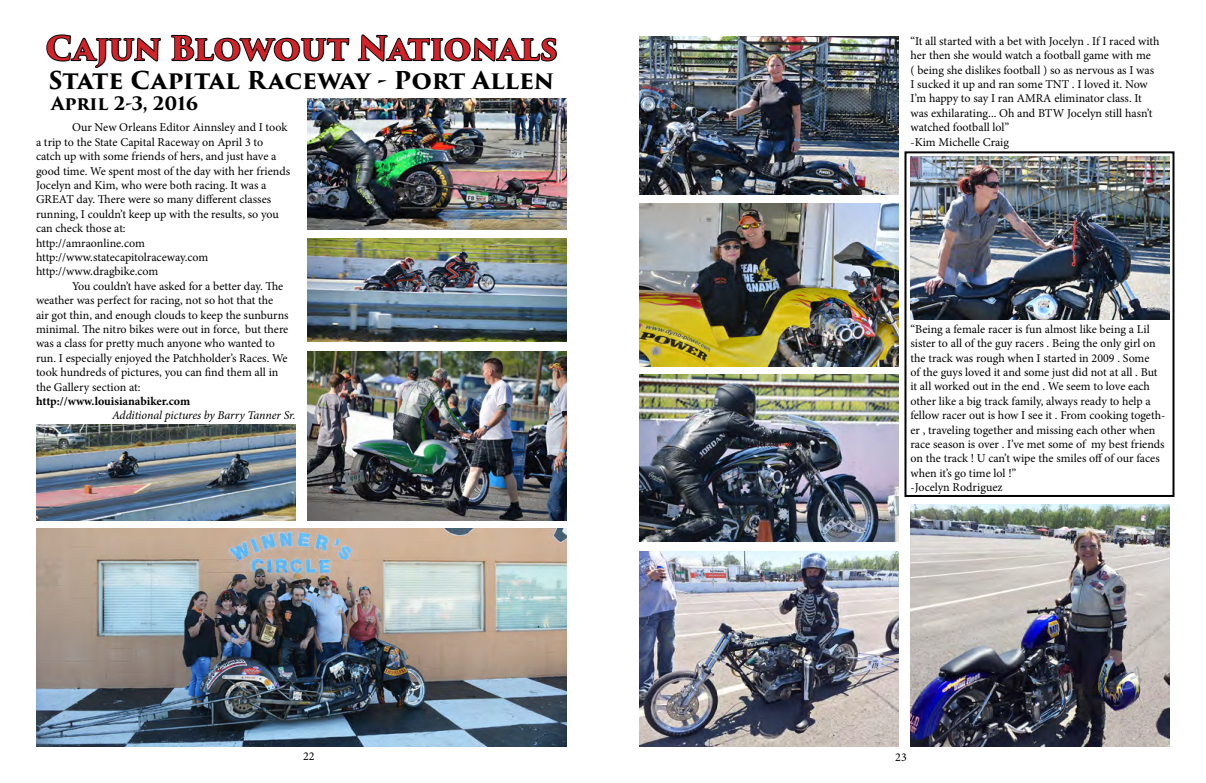
<style>
.page{position:relative;width:1206px;height:783px;background:#fff}
.page>*{position:absolute;margin:0;border:0;box-sizing:border-box;transform-origin:0 0}
.t1{font:700 32px "Trajan Pro 3";color:#d2232a}
.t2{font:700 24px "Trajan Pro 3";letter-spacing:-.01em;color:#000}
.t3{font:700 18px "Trajan Pro 3";letter-spacing:-.005em;color:#000}
.t4{font:12px/14.4px "Minion Pro";color:#000}
.t5{font:italic 12px "Minion Pro";letter-spacing:-.01em;color:#000}
.t6{font:700 12px "Minion Pro";color:#000}
</style>
<div class="page">
<svg style="left:46px;top:34px;width:116px;height:34px"></svg>
<svg style="left:171px;top:34px;width:179px;height:28px"></svg>
<svg style="left:357px;top:34px;width:200px;height:28px"></svg>
<img style="left:639px;top:36px;width:259px;height:159px">
<img style="left:639px;top:203px;width:259px;height:163px">
<img style="left:639px;top:375px;width:259px;height:167px">
<img style="left:639px;top:551px;width:259px;height:196px">
<img style="left:308px;top:98px;width:259px;height:131px">
<img style="left:910px;top:504px;width:260px;height:243px">
<img style="left:910px;top:157px;width:260px;height:163px">
<div style="left:904px;top:151px;width:270px;height:346px;border:2px solid #000"></div>
<img style="left:36px;top:529px;width:531px;height:218px">
<img style="left:36px;top:425px;width:260px;height:95px">
<img style="left:308px;top:352px;width:259px;height:168px">
<img style="left:308px;top:238px;width:259px;height:104px">
<h1 class="t1" style="left:46px;top:25px;width:513px">Cajun Blowout Nationals</h1>
<h2 class="t2" style="left:49px;top:62px;width:507px">State Capital Raceway - Port Allen</h2>
<h3 class="t3" style="left:51px;top:90px;width:149px">April 2-3, 2016</h3>
<p class="t4" style="left:36px;top:120px;width:256px;text-indent:36px">Our New Orleans Editor Ainnsley and I took a trip to the State Capital Raceway on April 3 to catch up with some friends of hers, and just have a good time. We spent most of the day with her friends Jocelyn and Kim, who were both racing. It was a GREAT day. There were so many different classes running, I couldn’t keep up with the results, so you can check those at:<br>http://amraonline.com http://www.statecapitolraceway.com http://www.dragbike.com</p>
<p class="t4" style="left:36px;top:279px;width:254px;text-indent:36px">You couldn’t have asked for a better day. The weather was perfect for racing, not so hot that the air got thin, and enough clouds to keep the sunburns minimal. The nitro bikes were out in force, but there was a class for pretty much anyone who wanted to run. I especially enjoyed the Patchholder’s Races. We took hundreds of pictures, you can find them all in the Gallery section at:</p>
<p class="t6" style="left:36px;top:393px;width:156px">http://www.louisianabiker.com</p>
<p class="t5" style="left:112px;top:407px;width:185px">Additional pictures by Barry Tanner Sr.</p>
<p class="t4" style="left:910px;top:34px;width:251px">“It all started with a bet with Jocelyn . If I raced with her then she would watch a football game with me<br>( being she dislikes football ) so as nervous as I was I sucked it up and ran some TNT . I loved it. Now I’m happy to say I ran AMRA eliminator class. It was exhilarating... Oh and BTW Jocelyn still hasn’t watched football lol”<br>-Kim Michelle Craig</p>
<p class="t4" style="left:910px;top:322px;width:257px">“Being a female racer is fun almost like being a Lil sister to all of the guy racers . Being the only girl on the track was rough when I started in 2009 . Some<br>of the guys loved it and some just did not at all . But it all worked out in the end . We seem to love each other like a big track family, always ready to help a fellow racer out is how I see it . From cooking togeth&shy;er , traveling together and missing each other when race season is over . I’ve met some of my best friends on the track ! U can’t wipe the smiles off of our faces when it’s go time lol !”<br>-Jocelyn Rodriguez</p>
<p class="t4" style="left:303px;top:749px;width:13px">22</p>
<p class="t4" style="left:895px;top:750px;width:13px">23</p>
</div>
